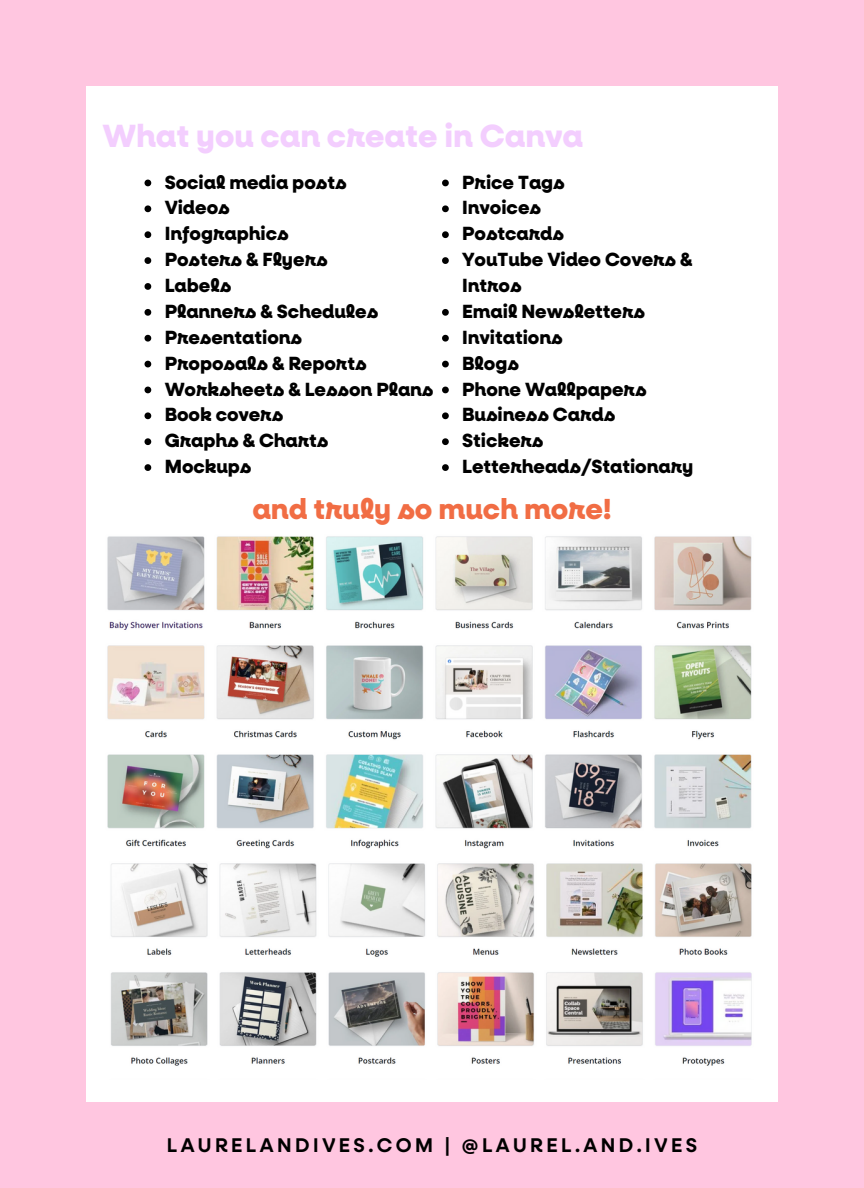
<style>
.page{position:relative;width:864px;height:1188px;background:#ffc6e0}
.page>*{position:absolute;margin:0;border:0;box-sizing:border-box;transform-origin:0 0}
.t1{font:800 32.25px "Neulis";color:#f3cefe}
.t2{font:800 29.1px "Neulis";color:#f16d44}
.t3{font:600 19.95px "Neulis Alt";letter-spacing:.175em;color:#000}
.t4{font:800 19.2px/25.8px "Neulis";color:#000}
</style>
<div class="page">
<div style="left:86px;top:86px;width:692px;height:1016px;background:#fff"></div>
<img style="left:107px;top:536px;width:645px;height:313px">
<img style="left:111px;top:863px;width:641px;height:203px">
<svg style="left:145px;top:180px;width:6px;height:6px"></svg>
<svg style="left:145px;top:205px;width:6px;height:7px"></svg>
<svg style="left:145px;top:231px;width:6px;height:7px"></svg>
<svg style="left:145px;top:257px;width:6px;height:7px"></svg>
<svg style="left:145px;top:283px;width:6px;height:7px"></svg>
<svg style="left:145px;top:309px;width:6px;height:7px"></svg>
<svg style="left:145px;top:335px;width:6px;height:7px"></svg>
<svg style="left:145px;top:361px;width:6px;height:6px"></svg>
<svg style="left:145px;top:387px;width:6px;height:6px"></svg>
<svg style="left:145px;top:412px;width:6px;height:7px"></svg>
<svg style="left:145px;top:438px;width:6px;height:7px"></svg>
<svg style="left:145px;top:464px;width:6px;height:7px"></svg>
<svg style="left:442px;top:180px;width:7px;height:6px"></svg>
<svg style="left:442px;top:205px;width:7px;height:7px"></svg>
<svg style="left:442px;top:231px;width:7px;height:7px"></svg>
<svg style="left:442px;top:257px;width:7px;height:7px"></svg>
<svg style="left:442px;top:309px;width:7px;height:7px"></svg>
<svg style="left:442px;top:335px;width:7px;height:7px"></svg>
<svg style="left:442px;top:361px;width:7px;height:6px"></svg>
<svg style="left:442px;top:387px;width:7px;height:6px"></svg>
<svg style="left:442px;top:412px;width:7px;height:7px"></svg>
<svg style="left:442px;top:438px;width:7px;height:7px"></svg>
<svg style="left:442px;top:464px;width:7px;height:7px"></svg>
<p class="t1" style="left:103px;top:116px;width:482px">What you can create in Canva</p>
<p class="t4" style="left:462px;top:170px;width:104px">Price Tags</p>
<p class="t4" style="left:462px;top:195px;width:80px">Invoices</p>
<p class="t4" style="left:462px;top:221px;width:103px">Postcards</p>
<p class="t4" style="left:462px;top:247px;width:232px">YouTube Video Covers &amp;<br>Intros</p>
<p class="t4" style="left:462px;top:299px;width:184px">Email Newsletters</p>
<p class="t4" style="left:462px;top:325px;width:102px">Invitations</p>
<p class="t4" style="left:462px;top:351px;width:58px">Blogs</p>
<p class="t4" style="left:462px;top:377px;width:186px">Phone Wallpapers</p>
<p class="t4" style="left:462px;top:402px;width:154px">Business Cards</p>
<p class="t4" style="left:462px;top:428px;width:83px">Stickers</p>
<p class="t4" style="left:462px;top:454px;width:233px">Letterheads/Stationary</p>
<p class="t2" style="left:252px;top:491px;width:361px">and truly so much more!</p>
<p class="t4" style="left:165px;top:170px;width:183px">Social media posts</p>
<p class="t4" style="left:165px;top:195px;width:66px">Videos</p>
<p class="t4" style="left:165px;top:221px;width:125px">Infographics</p>
<p class="t4" style="left:165px;top:247px;width:164px">Posters &amp; Flyers</p>
<p class="t4" style="left:165px;top:273px;width:68px">Labels</p>
<p class="t4" style="left:165px;top:299px;width:215px">Planners &amp; Schedules</p>
<p class="t4" style="left:165px;top:325px;width:139px">Presentations</p>
<p class="t4" style="left:165px;top:351px;width:203px">Proposals &amp; Reports</p>
<p class="t4" style="left:165px;top:377px;width:270px">Worksheets &amp; Lesson Plans</p>
<p class="t4" style="left:165px;top:402px;width:120px">Book covers</p>
<p class="t4" style="left:165px;top:428px;width:165px">Graphs &amp; Charts</p>
<p class="t4" style="left:165px;top:454px;width:88px">Mockups</p>
<p class="t3" style="left:167px;top:1132px;width:532px">LAURELANDIVES.COM | @LAUREL.AND.IVES</p>
</div>
